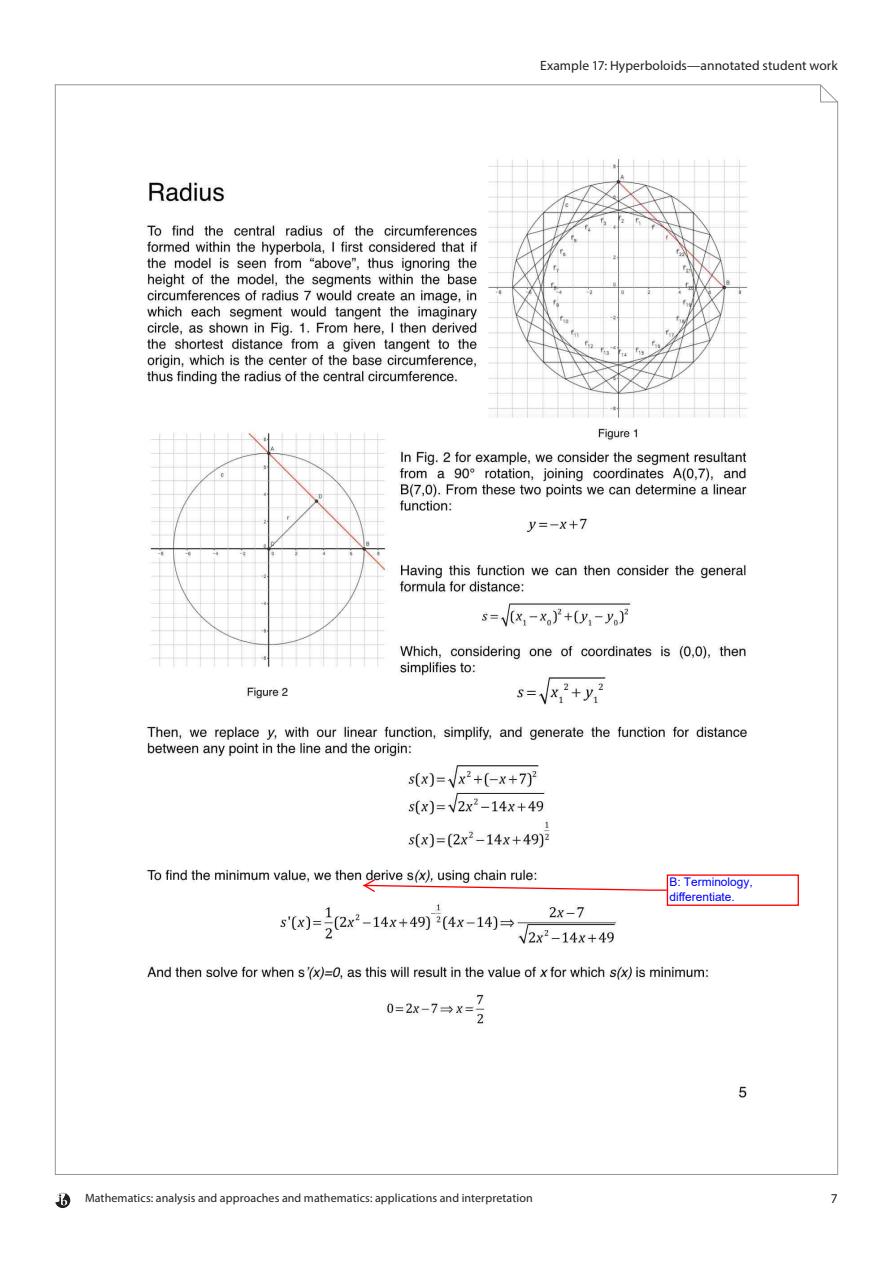
<style>
.page{position:relative;width:893px;height:1263px;background:#fff}
.page>*{position:absolute;margin:0;border:0;box-sizing:border-box;transform-origin:0 0}
.t1{font:13.5px "Myriad Pro";letter-spacing:.005em;color:#231f20}
.t2{font:12px "Myriad Pro";letter-spacing:.005em;color:#231f20}
.t3{font:11.85px/14.2px "Arial";color:#00f}
</style>
<div class="page">
<svg style="left:817px;top:84px;width:22px;height:21px"></svg>
<svg style="left:55px;top:1192px;width:15px;height:16px"></svg>
<img style="left:145px;top:156px;width:603px;height:942px">
<svg style="left:362px;top:878px;width:305px;height:15px"></svg>
<div style="left:667px;top:875px;width:131px;height:30px;background:#fff"></div>
<div style="left:667px;top:874px;width:132px;height:32px;border:1px solid #f00"></div>
<p class="t1" style="left:540px;top:58px;width:299px">Example 17: Hyperboloids—annotated student work</p>
<p class="t2" style="left:85px;top:1190px;width:449px">Mathematics: analysis and approaches and mathematics: applications and interpretation</p>
<p class="t3" style="left:669px;top:875px;width:85px">B: Terminology, differentiate.</p>
<p class="t1" style="left:831px;top:1190px;width:8px">7</p>
</div>
